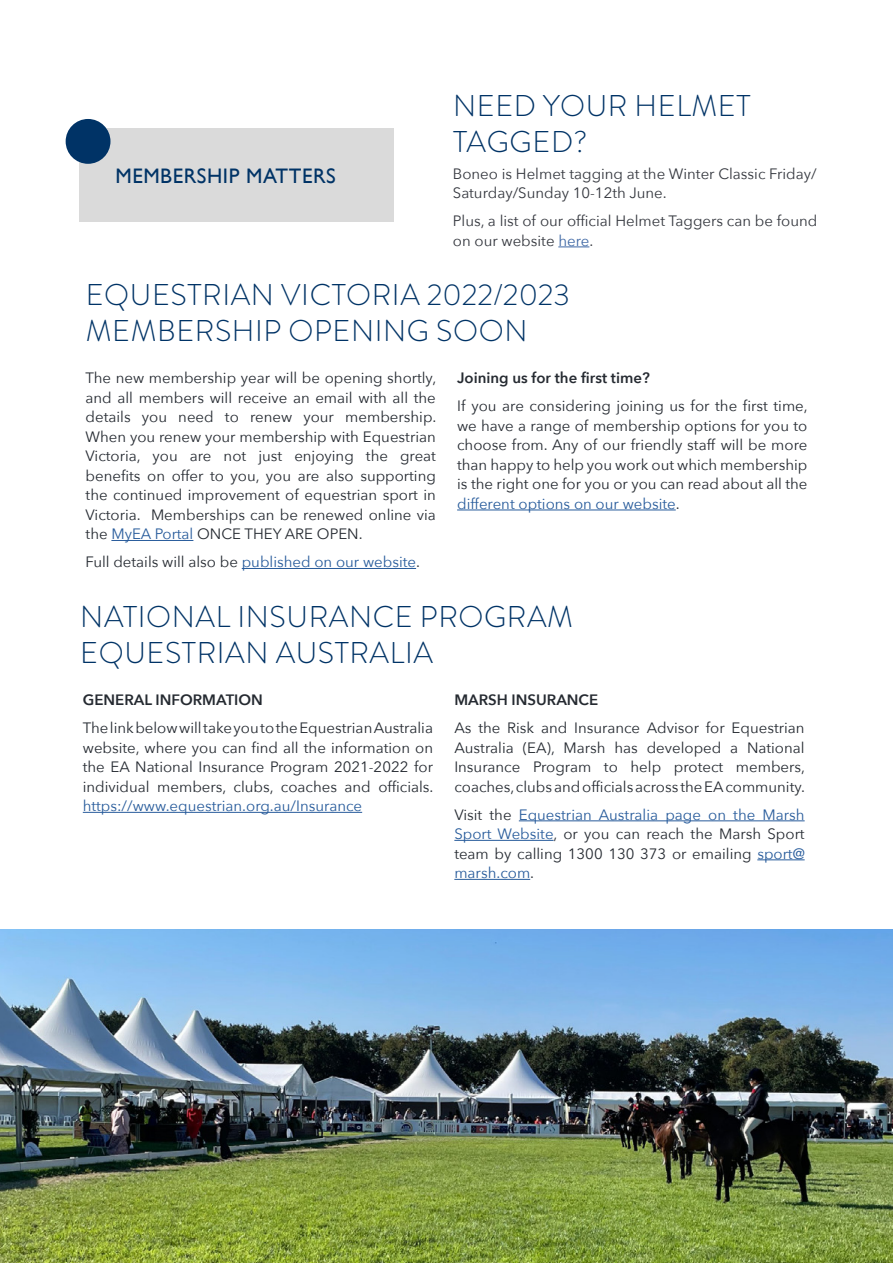
<style>
.page{position:relative;width:893px;height:1263px;background:#fff}
.page>*{position:absolute;margin:0;border:0;box-sizing:border-box;transform-origin:0 0}
.t1{font:300 30px/36px "Brandon Grotesque";letter-spacing:.02em;color:#036}
.t2{font:21px "Gill Sans";letter-spacing:.025em;color:#036}
.t3{font:15px/19.5px "Avenir Next";color:#252a31;text-align:justify}
.t4{font:15px/19.5px "Avenir Next";color:#34373e}
.t5{font:600 15px "Avenir Next";color:#252a31}
.t6{font:15px "Avenir Next";color:#275b9b}
.s1{color:#3f68a5}
.s2{color:#275b9b}
</style>
<div class="page">
<hr style="left:111px;top:540px;width:82px;height:1px;background:#275b9b">
<hr style="left:242px;top:568px;width:174px;height:1px;background:#275b9b">
<hr style="left:457px;top:510px;width:219px;height:1px;background:#275b9b">
<hr style="left:83px;top:812px;width:279px;height:1px;background:#275b9b">
<hr style="left:519px;top:820px;width:286px;height:1px;background:#275b9b">
<hr style="left:454px;top:840px;width:100px;height:1px;background:#275b9b">
<hr style="left:757px;top:859px;width:48px;height:1px;background:#275b9b">
<hr style="left:454px;top:879px;width:76px;height:1px;background:#275b9b">
<hr style="left:558px;top:247px;width:31px;height:1px;background:#3f68a5">
<img style="left:0;top:929px;width:893px;height:334px">
<div style="left:79px;top:128px;width:315px;height:94px;background:#dadada"></div>
<div style="left:66px;top:119px;width:44px;height:45px;background:#036;border-radius:50%"></div>
<h2 class="t2" style="left:115px;top:163px;width:222px">MEMBERSHIP MATTERS</h2>
<h1 class="t1" style="left:453px;top:88px;width:299px">NEED YOUR HELMET<br>TAGGED?</h1>
<p class="t4" style="left:453px;top:163px;width:365px">Boneo is Helmet tagging at the Winter Classic Friday/<br>Saturday/Sunday 10-12th June.</p>
<p class="t4" style="left:453px;top:211px;width:366px">Plus, a list of our official Helmet Taggers can be found on our website <span class="s1">here</span>.</p>
<h1 class="t1" style="left:86px;top:277px;width:486px">EQUESTRIAN VICTORIA 2022/2023<br>MEMBERSHIP OPENING SOON</h1>
<p class="t3" style="left:86px;top:368px;width:352px">The new membership year will be opening shortly, and all members will receive an email with all the details you need to renew your membership.<br>When you renew your membership with Equestrian Victoria, you are not just enjoying the great benefits on offer to you, you are also supporting the continued improvement of equestrian sport in Victoria. Memberships can be renewed online via the <span class="s2">MyEA Portal</span> ONCE THEY ARE OPEN.</p>
<p class="t3" style="left:86px;top:552px;width:336px">Full details will also be <span class="s2">published on our website</span>.</p>
<p class="t5" style="left:457px;top:365px;width:194px">Joining us for the first time?</p>
<p class="t3" style="left:457px;top:396px;width:352px">If you are considering joining us for the first time, we have a range of membership options for you to choose from. Any of our friendly staff will be more than happy to help you work out which membership is the right one for you or you can read about all the <span class="s2">different options on our website</span>.</p>
<h1 class="t1" style="left:80px;top:599px;width:494px">NATIONAL INSURANCE PROGRAM<br>EQUESTRIAN AUSTRALIA</h1>
<p class="t5" style="left:83px;top:687px;width:182px">GENERAL INFORMATION</p>
<p class="t3" style="left:83px;top:718px;width:352px">The link below will take you to the Equestrian Australia website, where you can find all the information on the EA National Insurance Program 2021-2022 for individual members, clubs, coaches and officials.</p>
<p class="t6" style="left:83px;top:793px;width:281px">https://www.equestrian.org.au/Insurance</p>
<p class="t5" style="left:454px;top:687px;width:145px">MARSH INSURANCE</p>
<p class="t3" style="left:454px;top:718px;width:352px">As the Risk and Insurance Advisor for Equestrian Australia (EA), Marsh has developed a National Insurance Program to help protect members, coaches, clubs and officials across the EA community.</p>
<p class="t3" style="left:454px;top:804px;width:352px">Visit the <span class="s2">Equestrian Australia page on the Marsh Sport Website</span>, or you can reach the Marsh Sport team by calling 1300 130 373 or emailing <span class="s2">sport@ marsh.com</span>.</p>
</div>
